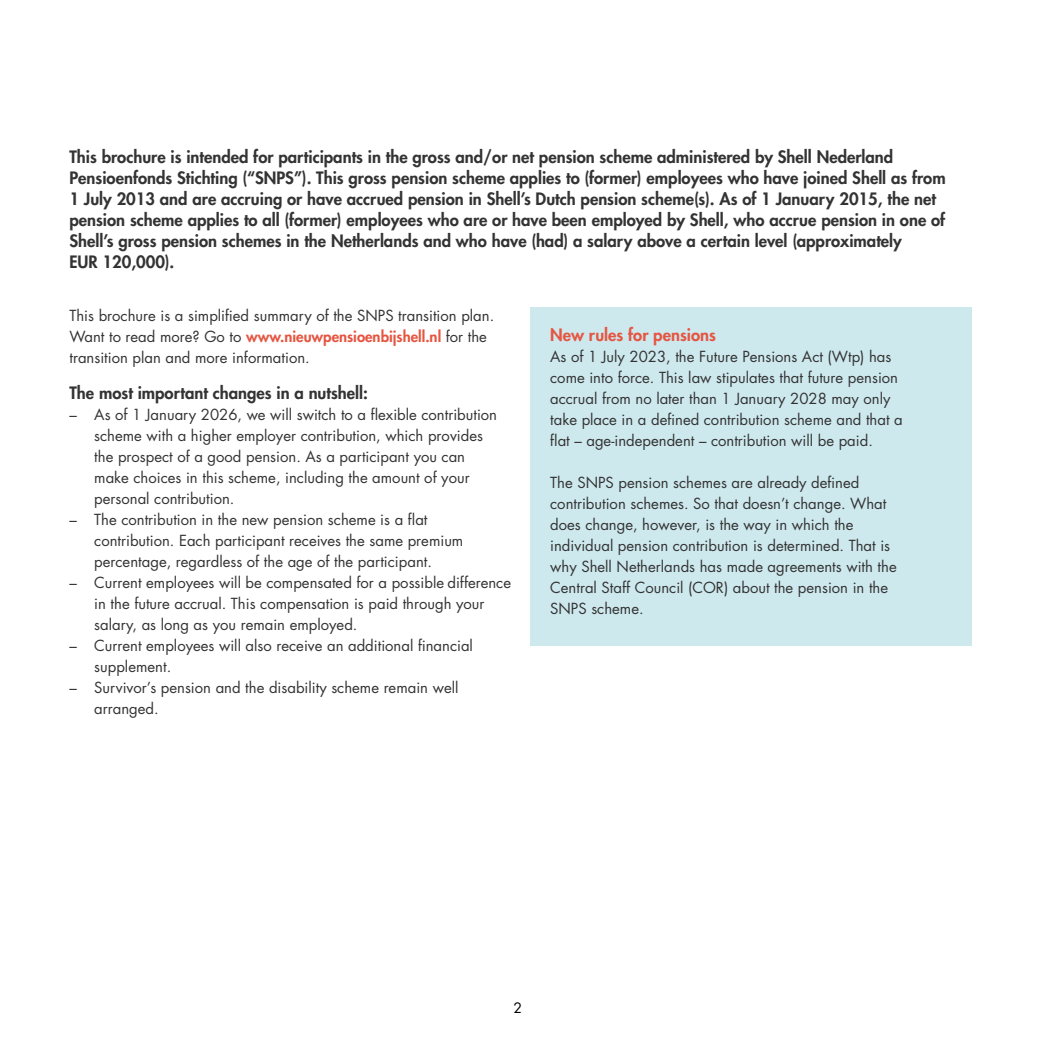
<style>
.page{position:relative;width:1042px;height:1042px;background:#fff}
.page>*{position:absolute;margin:0;border:0;box-sizing:border-box;transform-origin:0 0}
.t1{font:800 16.62px/21px "Futura Std";color:#333}
.t2{font:800 16.62px "Futura Std";color:#e55642}
.t3{font:14.88px/21px "Futura Std";color:#333}
.t4{font:14.88px "Myriad Pro";color:#000}
.t5{font:14px "Futura Std";color:#000}
.s1{font-weight:800;color:#e55642}
</style>
<div class="page">
<div style="left:530px;top:307px;width:442px;height:339px;background:#cee9ee"></div>
<p class="t1" style="left:69px;top:147px;width:878px">This brochure is intended for participants in the gross and/or net pension scheme administered by Shell Nederland Pensioenfonds Stichting (“SNPS”). This gross pension scheme applies to (former) employees who have joined Shell as from 1 July 2013 and are accruing or have accrued pension in Shell’s Dutch pension scheme(s). As of 1 January 2015, the net pension scheme applies to all (former) employees who are or have been employed by Shell, who accrue pension in one of Shell’s gross pension schemes in the Netherlands and who have (had) a salary above a certain level (approximately<br>EUR 120,000).</p>
<p class="t3" style="left:69px;top:305px;width:426px">This brochure is a simplified summary of the SNPS transition plan.<br>Want to read more? Go to <span class="s1">www.nieuwpensioenbijshell.nl</span> for the transition plan and more information.</p>
<p class="t1" style="left:69px;top:382px;width:300px">The most important changes in a nutshell:</p>
<p class="t3" style="left:94px;top:404px;width:404px;text-indent:-25px">– As of 1 January 2026, we will switch to a flexible contribution scheme with a higher employer contribution, which provides the prospect of a good pension. As a participant you can make choices in this scheme, including the amount of your personal contribution.</p>
<p class="t3" style="left:94px;top:509px;width:371px;text-indent:-25px">– The contribution in the new pension scheme is a flat contribution. Each participant receives the same premium percentage, regardless of the age of the participant.</p>
<p class="t3" style="left:94px;top:572px;width:418px;text-indent:-25px">– Current employees will be compensated for a possible difference in the future accrual. This compensation is paid through your salary, as long as you remain employed.</p>
<p class="t3" style="left:94px;top:635px;width:380px;text-indent:-25px">– Current employees will also receive an additional financial supplement.</p>
<p class="t3" style="left:94px;top:677px;width:366px;text-indent:-25px">– Survivor’s pension and the disability scheme remain well arranged.</p>
<p class="t2" style="left:550px;top:324px;width:167px">New rules for pensions</p>
<p class="t3" style="left:550px;top:346px;width:354px">As of 1 July 2023, the Future Pensions Act (Wtp) has come into force. This law stipulates that future pension accrual from no later than 1 January 2028 may only take place in a defined contribution scheme and that a flat – age-independent – contribution will be paid.</p>
<p class="t3" style="left:550px;top:472px;width:348px">The SNPS pension schemes are already defined contribution schemes. So that doesn’t change. What does change, however, is the way in which the individual pension contribution is determined. That is why Shell Netherlands has made agreements with the Central Staff Council (COR) about the pension in the SNPS scheme.</p>
<p class="t5" style="left:513px;top:998px;width:10px">2</p>
<p class="t4" style="left:513px;top:999px;width:17px">13</p>
</div>
